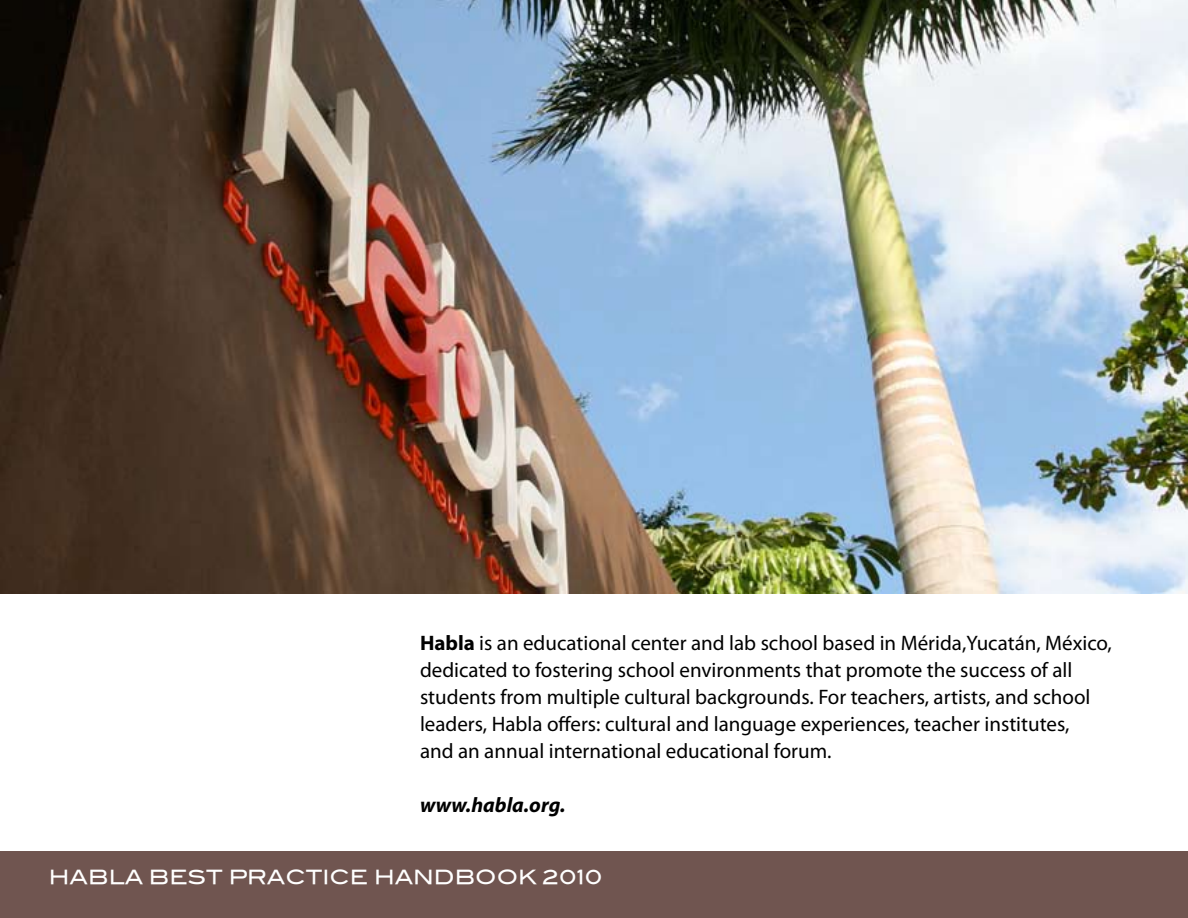
<style>
.page{position:relative;width:1188px;height:918px;background:#fff}
.page>*{position:absolute;margin:0;border:0;box-sizing:border-box;transform-origin:0 0}
.t1{font:21px/27px "Myriad Pro";color:#000}
.t2{font:italic 700 21px "Myriad Pro";color:#000}
.t3{font:19.5px "Blair Md ITCTT Medium";color:#fff}
.s1{font-weight:700}
</style>
<div class="page">
<div style="left:1px;top:851px;width:1187px;height:67px;background:#705550"></div>
<img style="left:0;top:0;width:1188px;height:594px">
<p class="t1" style="left:420px;top:629px;width:694px"><span class="s1">Habla</span> is an educational center and lab school based in Mérida,Yucatán, México, dedicated to fostering school environments that promote the success of all students from multiple cultural backgrounds. For teachers, artists, and school leaders, Habla offers: cultural and language experiences, teacher institutes,<br>and an annual international educational forum.</p>
<p class="t2" style="left:420px;top:791px;width:147px">www.habla.org.</p>
<p class="t3" style="left:49px;top:861px;width:555px">HABLA BEST PRACTICE HANDBOOK 2010</p>
</div>
